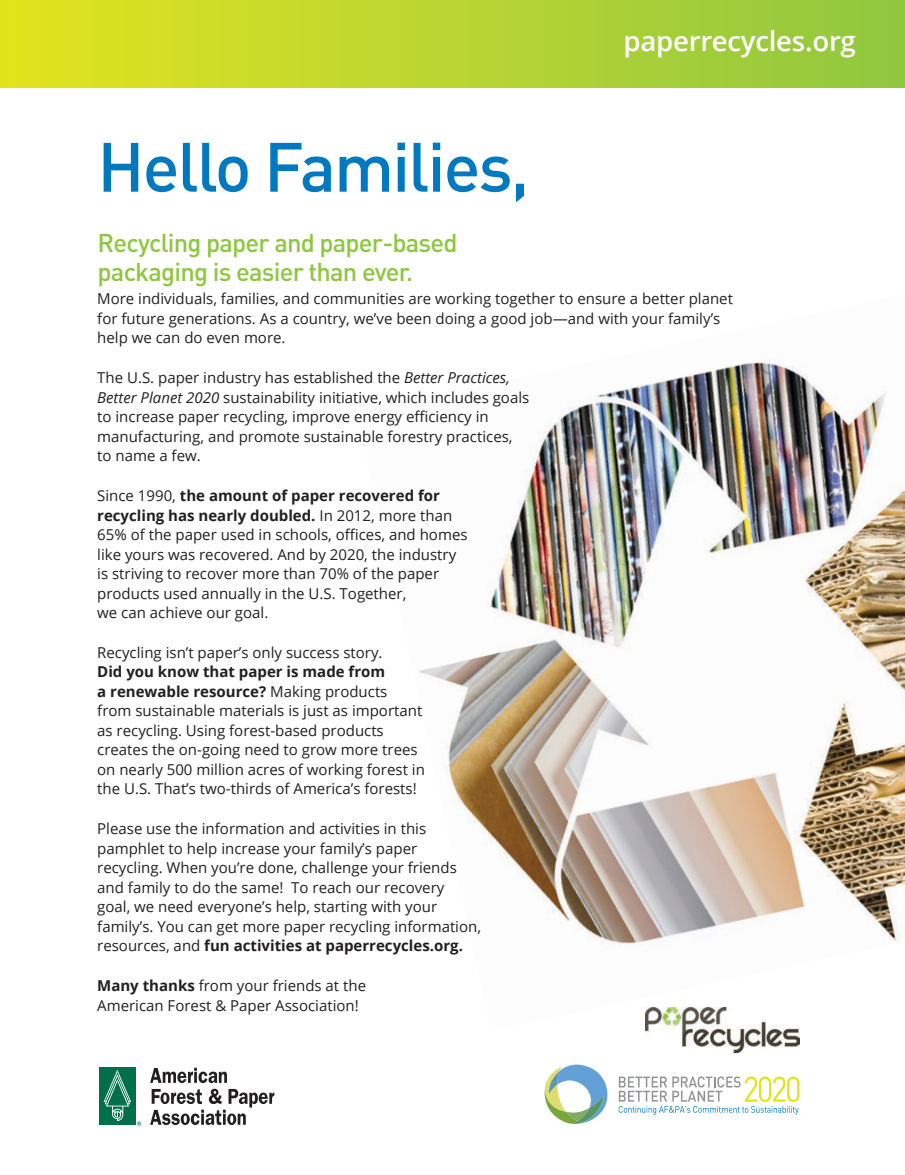
<style>
.page{position:relative;width:905px;height:1175px;background:#fff}
.page>*{position:absolute;margin:0;border:0;box-sizing:border-box;transform-origin:0 0}
.t1{font:500 68.55px "DIN";letter-spacing:-.03em;color:#0079c1}
.t2{font:600 27.6px "Open Sans";letter-spacing:-.01em;color:#fff}
.t3{font:500 25.5px/29.4px "DIN";letter-spacing:-.03em;color:#8dc73f}
.t4{font:15px/19.5px "Open Sans";color:#231f20}
.s1{font-style:italic}
.s2{font-weight:700}
</style>
<div class="page">
<div style="left:0;top:0;width:904px;height:88px;background:linear-gradient(to right,#e3e31f,#90c741)"></div>
<svg style="left:150px;top:1067px;width:124px;height:58px"></svg>
<div style="left:99px;top:1066px;width:37px;height:58px;background:#00704a"></div>
<svg style="left:104px;top:1070px;width:27px;height:51px"></svg>
<svg style="left:137px;top:1121px;width:4px;height:4px"></svg>
<img style="left:419px;top:358px;width:485px;height:672px">
<img style="left:645px;top:1007px;width:154px;height:45px">
<svg style="left:544px;top:1064px;width:64px;height:59px"></svg>
<svg style="left:618px;top:1076px;width:181px;height:38px"></svg>
<h2 class="t2" style="left:623px;top:22px;width:234px">paperrecycles.org</h2>
<h1 class="t1" style="left:97px;top:123px;width:433px">Hello Families,</h1>
<h3 class="t3" style="left:98px;top:227px;width:361px">Recycling paper and paper-based packaging is easier than ever.</h3>
<p class="t4" style="left:97px;top:289px;width:637px">More individuals, families, and communities are working together to ensure a better planet for future generations. As a country, we’ve been doing a good job—and with your family’s help we can do even more.</p>
<p class="t4" style="left:97px;top:368px;width:433px">The U.S. paper industry has established the <span class="s1">Better Practices, Better Planet 2020</span> sustainability initiative, which includes goals to increase paper recycling, improve energy efficiency in manufacturing, and promote sustainable forestry practices, to name a few.</p>
<p class="t4" style="left:97px;top:485px;width:372px">Since 1990, <span class="s2">the amount of paper recovered for recycling has nearly doubled.</span> In 2012, more than 65% of the paper used in schools, offices, and homes like yours was recovered. And by 2020, the industry is striving to recover more than 70% of the paper products used annually in the U.S. Together,<br>we can achieve our goal.</p>
<p class="t4" style="left:97px;top:642px;width:287px">Recycling isn’t paper’s only success story.</p>
<p class="t4" style="left:97px;top:662px;width:329px"><span class="s2">Did you know that paper is made from<br>a renewable resource?</span> Making products from sustainable materials is just as important as recycling. Using forest-based products creates the on-going need to grow more trees on nearly 500 million acres of working forest in the U.S. That’s two-thirds of America’s forests!</p>
<p class="t4" style="left:97px;top:818px;width:385px">Please use the information and activities in this pamphlet to help increase your family’s paper recycling. When you’re done, challenge your friends and family to do the same! To reach our recovery goal, we need everyone’s help, starting with your family’s. You can get more paper recycling information, resources, and <span class="s2">fun activities at paperrecycles.org.</span></p>
<p class="t4" style="left:97px;top:975px;width:270px"><span class="s2">Many thanks</span> from your friends at the<br>American Forest &amp; Paper Association!</p>
</div>
